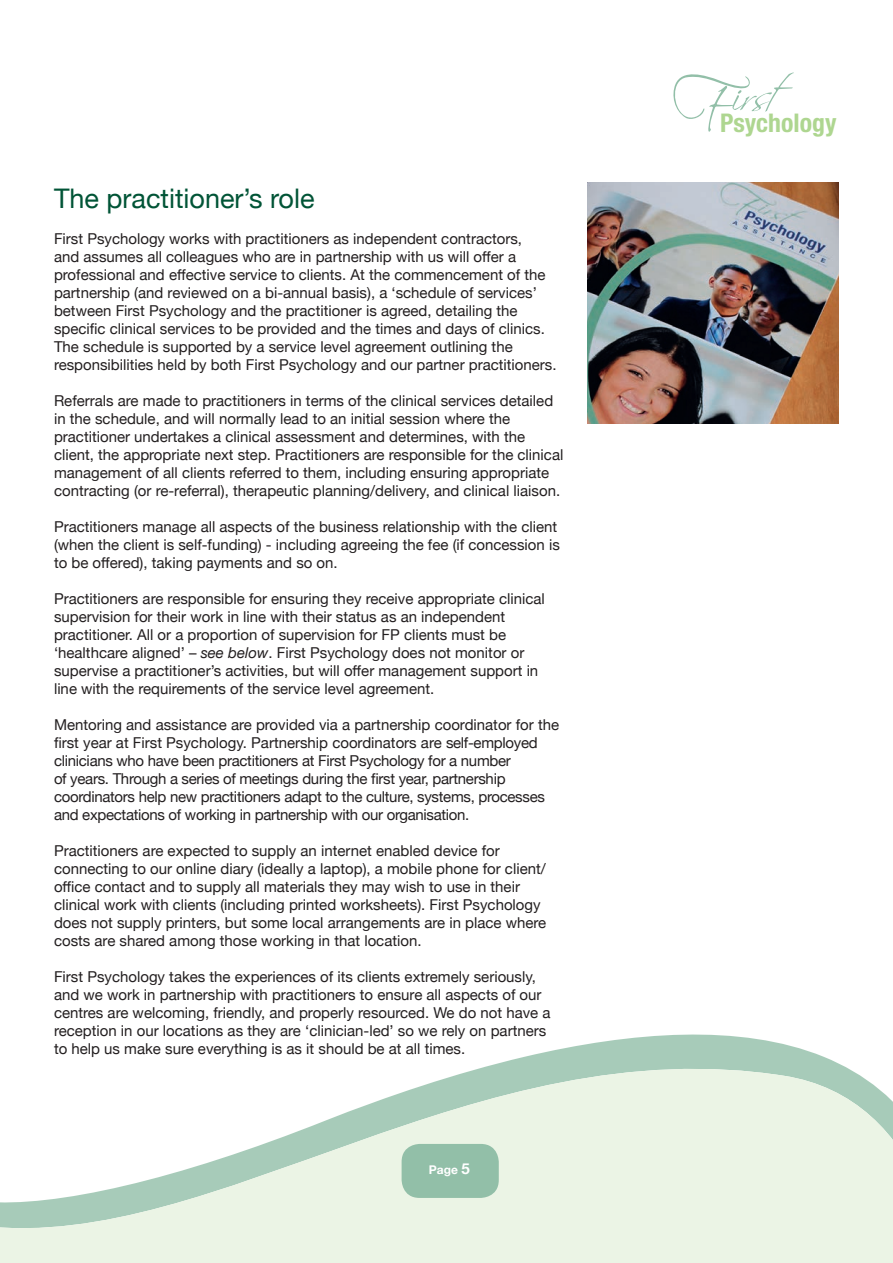
<style>
.page{position:relative;width:893px;height:1263px;background:#fff}
.page>*{position:absolute;margin:0;border:0;box-sizing:border-box;transform-origin:0 0}
.stress_headings{font:27px "Helvetica Neue";color:#015436}
.t1{font:700 condensed 25.8px "Helvetica Neue";color:#aed690}
.mindfulness_para_san{font:15px/18px "Helvetica Neue";color:#231f20}
.mindfulness_para_san-2{font:15px/18px "Helvetica Neue";letter-spacing:-.02em;color:#231f20}
.t2{font:700 12px "Helvetica Neue";color:#fff}
.s1{font-style:italic}
.s2{font-size:15px}
</style>
<div class="page">
<svg style="left:0;top:1034px;width:893px;height:229px;fill:#ebf4e5"></svg>
<svg style="left:673px;top:72px;width:121px;height:60px"></svg>
<div style="left:402px;top:1144px;width:97px;height:54px;background:#92bfa8;border-radius:18px"></div>
<img style="left:587px;top:182px;width:252px;height:242px">
<p class="stress_headings" style="left:54px;top:179px;width:262px">The practitioner’s role</p>
<p class="mindfulness_para_san" style="left:54px;top:230px;width:504px">First Psychology works with practitioners as independent contractors,<br>and assumes all colleagues who are in partnership with us will offer a professional and effective service to clients. At the commencement of the partnership (and reviewed on a bi-annual basis), a ‘schedule of services’ between First Psychology and the practitioner is agreed, detailing the specific clinical services to be provided and the times and days of clinics.<br>The schedule is supported by a service level agreement outlining the responsibilities held by both First Psychology and our partner practitioners.</p>
<p class="mindfulness_para_san" style="left:54px;top:392px;width:511px">Referrals are made to practitioners in terms of the clinical services detailed in the schedule, and will normally lead to an initial session where the practitioner undertakes a clinical assessment and determines, with the client, the appropriate next step. Practitioners are responsible for the clinical management of all clients referred to them, including ensuring appropriate contracting (or re-referral), therapeutic planning/delivery, and clinical liaison.</p>
<p class="mindfulness_para_san" style="left:54px;top:518px;width:507px">Practitioners manage all aspects of the business relationship with the client (when the client is self-funding) - including agreeing the fee (if concession is to be offered), taking payments and so on.</p>
<p class="mindfulness_para_san" style="left:54px;top:590px;width:492px">Practitioners are responsible for ensuring they receive appropriate clinical supervision for their work in line with their status as an independent practitioner. All or a proportion of supervision for FP clients must be ‘healthcare aligned’ – <span class="s1">see below</span>. First Psychology does not monitor or supervise a practitioner’s activities, but will offer management support in line with the requirements of the service level agreement.</p>
<p class="mindfulness_para_san-2" style="left:54px;top:716px;width:507px">Mentoring and assistance are provided via a partnership coordinator for the first year at First Psychology. Partnership coordinators are self-employed clinicians who have been practitioners at First Psychology for a number<br>of years. Through a series of meetings during the first year, partnership coordinators help new practitioners adapt to the culture, systems, processes and expectations of working in partnership with our organisation.</p>
<p class="mindfulness_para_san" style="left:54px;top:842px;width:494px">Practitioners are expected to supply an internet enabled device for connecting to our online diary (ideally a laptop), a mobile phone for client/ office contact and to supply all materials they may wish to use in their clinical work with clients (including printed worksheets). First Psychology does not supply printers, but some local arrangements are in place where costs are shared among those working in that location.</p>
<p class="mindfulness_para_san" style="left:54px;top:968px;width:498px">First Psychology takes the experiences of its clients extremely seriously, and we work in partnership with practitioners to ensure all aspects of our centres are welcoming, friendly, and properly resourced. We do not have a reception in our locations as they are ‘clinician-led’ so we rely on partners to help us make sure everything is as it should be at all times.</p>
<p class="t2" style="left:429px;top:1160px;width:42px">Page <span class="s2">5</span></p>
<h2 class="t1" style="left:720px;top:102px;width:118px">Psychology</h2>
</div>
